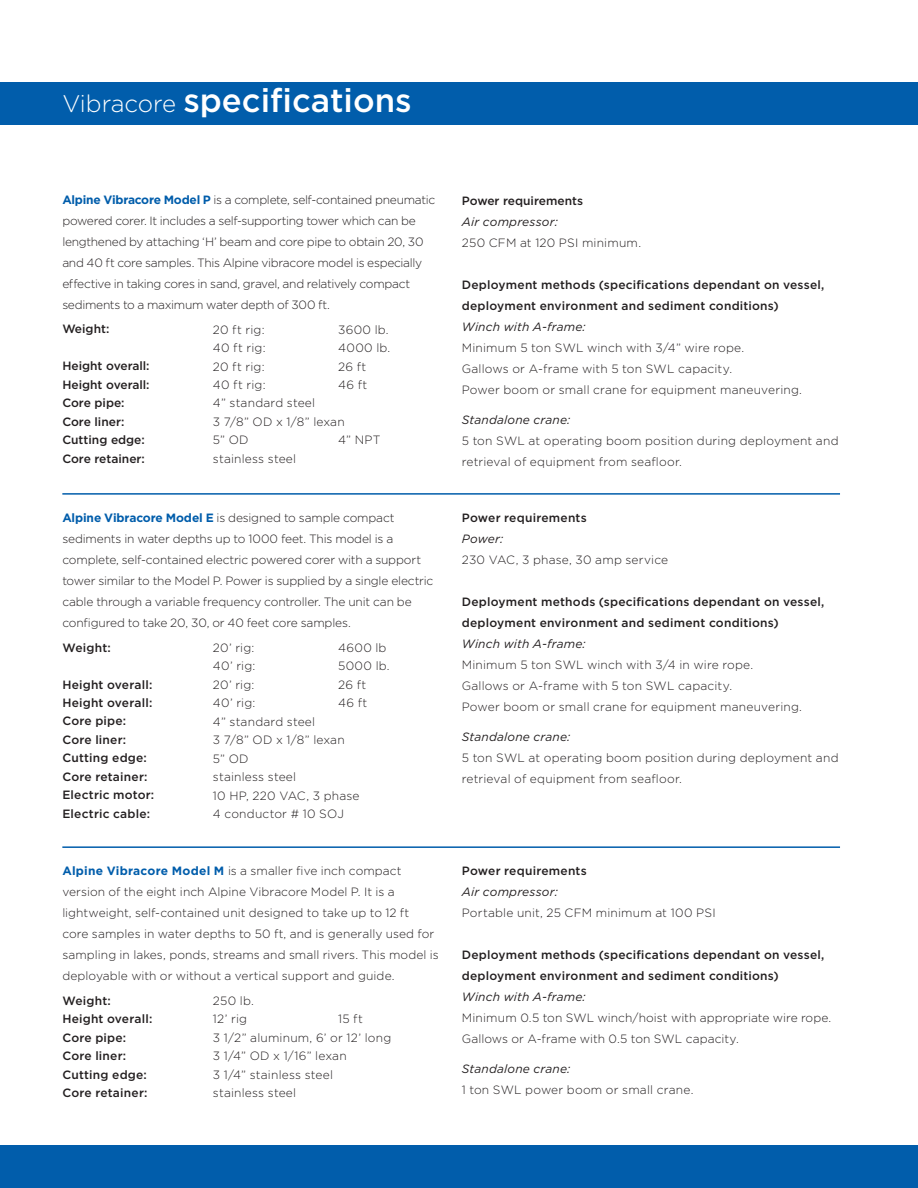
<style>
.page{position:relative;width:918px;height:1188px;background:#fff}
.page>*{position:absolute;margin:0;border:0;box-sizing:border-box;transform-origin:0 0}
.t1{font:500 33px "Gotham HTF";color:#fff}
.t2{font:300 12px/21px "Gotham HTF";letter-spacing:.005em;color:#231f20}
.t3{font:500 12px/21px "Gotham HTF";letter-spacing:.02em;color:#231f20}
.t4{font:300 12px/21px "Gotham HTF";letter-spacing:-.025em;color:#231f20}
.t5{font:300 12px/21px "Gotham HTF";letter-spacing:-.015em;color:#231f20}
.t6{font:italic 12px "Gotham HTF";letter-spacing:.015em;color:#231f20}
.t7{font:500 12px "Gotham HTF";color:#231f20}
.s1{font-weight:300;font-size:24px}
.s2{font-weight:700;color:#015dab}
</style>
<div class="page">
<div style="left:0;top:1145px;width:918px;height:43px;background:#015dab"></div>
<div style="left:0;top:82px;width:918px;height:43px;background:#015dab"></div>
<hr style="left:62px;top:493px;width:778px;height:2px;background:#015dab">
<hr style="left:62px;top:846px;width:778px;height:2px;background:#015dab">
<h1 class="t1" style="left:62px;top:82px;width:351px"><span class="s1">Vibracore</span> specifications</h1>
<p class="t4" style="left:62px;top:189px;width:374px"><span class="s2">Alpine Vibracore Model P</span> is a complete, self-contained pneumatic powered corer. It includes a self-supporting tower which can be lengthened by attaching ‘H’ beam and core pipe to obtain 20, 30 and 40 ft core samples. This Alpine vibracore model is especially effective in taking cores in sand, gravel, and relatively compact sediments to a maximum water depth of 300 ft.</p>
<p class="t3" style="left:62px;top:318px;width:49px">Weight:</p>
<p class="t2" style="left:213px;top:319px;width:53px">20 ft rig:</p>
<p class="t2" style="left:338px;top:319px;width:52px">3600 lb.</p>
<p class="t2" style="left:213px;top:337px;width:54px">40 ft rig:</p>
<p class="t2" style="left:338px;top:337px;width:54px">4000 lb.</p>
<p class="t7" style="left:62px;top:359px;width:89px">Height overall:</p>
<p class="t2" style="left:213px;top:356px;width:53px">20 ft rig:</p>
<p class="t2" style="left:338px;top:356px;width:30px">26 ft</p>
<p class="t7" style="left:62px;top:378px;width:89px">Height overall:</p>
<p class="t2" style="left:213px;top:374px;width:54px">40 ft rig:</p>
<p class="t2" style="left:338px;top:374px;width:31px">46 ft</p>
<p class="t3" style="left:62px;top:392px;width:64px">Core pipe:</p>
<p class="t2" style="left:213px;top:393px;width:104px">4” standard steel</p>
<p class="t3" style="left:62px;top:411px;width:64px">Core liner:</p>
<p class="t2" style="left:213px;top:411px;width:133px">3 7/8” OD x 1/8” lexan</p>
<p class="t7" style="left:62px;top:433px;width:84px">Cutting edge:</p>
<p class="t2" style="left:213px;top:430px;width:37px">5” OD</p>
<p class="t2" style="left:338px;top:430px;width:44px">4” NPT</p>
<p class="t7" style="left:62px;top:452px;width:84px">Core retainer:</p>
<p class="t2" style="left:213px;top:448px;width:85px">stainless steel</p>
<p class="t5" style="left:62px;top:507px;width:373px"><span class="s2">Alpine Vibracore Model E</span> is designed to sample compact sediments in water depths up to 1000 feet. This model is a complete, self-contained electric powered corer with a support tower similar to the Model P. Power is supplied by a single electric cable through a variable frequency controller. The unit can be configured to take 20, 30, or 40 feet core samples.</p>
<p class="t3" style="left:62px;top:637px;width:50px">Weight:</p>
<p class="t2" style="left:213px;top:637px;width:43px">20’ rig:</p>
<p class="t2" style="left:338px;top:637px;width:50px">4600 lb</p>
<p class="t2" style="left:213px;top:655px;width:44px">40’ rig:</p>
<p class="t2" style="left:338px;top:655px;width:53px">5000 lb.</p>
<p class="t3" style="left:62px;top:674px;width:92px">Height overall:</p>
<p class="t2" style="left:213px;top:674px;width:43px">20’ rig:</p>
<p class="t2" style="left:338px;top:674px;width:30px">26 ft</p>
<p class="t3" style="left:62px;top:692px;width:92px">Height overall:</p>
<p class="t2" style="left:213px;top:692px;width:44px">40’ rig:</p>
<p class="t2" style="left:338px;top:692px;width:31px">46 ft</p>
<p class="t3" style="left:62px;top:710px;width:65px">Core pipe:</p>
<p class="t2" style="left:213px;top:711px;width:104px">4” standard steel</p>
<p class="t3" style="left:62px;top:729px;width:65px">Core liner:</p>
<p class="t2" style="left:213px;top:729px;width:133px">3 7/8” OD x 1/8” lexan</p>
<p class="t3" style="left:62px;top:747px;width:86px">Cutting edge:</p>
<p class="t2" style="left:213px;top:748px;width:37px">5” OD</p>
<p class="t3" style="left:62px;top:766px;width:87px">Core retainer:</p>
<p class="t2" style="left:213px;top:766px;width:85px">stainless steel</p>
<p class="t3" style="left:62px;top:784px;width:93px">Electric motor:</p>
<p class="t2" style="left:213px;top:785px;width:148px">10 HP, 220 VAC, 3 phase</p>
<p class="t3" style="left:62px;top:803px;width:89px">Electric cable:</p>
<p class="t2" style="left:213px;top:803px;width:133px">4 conductor # 10 SOJ</p>
<p class="t2" style="left:62px;top:861px;width:378px"><span class="s2">Alpine Vibracore Model M</span> is a smaller five inch compact version of the eight inch Alpine Vibracore Model P. It is a lightweight, self-contained unit designed to take up to 12 ft<br>core samples in water depths to 50 ft, and is generally used for sampling in lakes, ponds, streams and small rivers. This model is deployable with or without a vertical support and guide.</p>
<p class="t3" style="left:62px;top:990px;width:50px">Weight:</p>
<p class="t2" style="left:213px;top:990px;width:42px">250 lb.</p>
<p class="t3" style="left:62px;top:1008px;width:92px">Height overall:</p>
<p class="t2" style="left:213px;top:1009px;width:36px">12’ rig</p>
<p class="t2" style="left:338px;top:1009px;width:26px">15 ft</p>
<p class="t3" style="left:62px;top:1027px;width:65px">Core pipe:</p>
<p class="t2" style="left:213px;top:1027px;width:180px">3 1/2” aluminum, 6’ or 12’ long</p>
<p class="t3" style="left:62px;top:1045px;width:65px">Core liner:</p>
<p class="t2" style="left:213px;top:1046px;width:135px">3 1/4” OD x 1/16” lexan</p>
<p class="t3" style="left:62px;top:1064px;width:86px">Cutting edge:</p>
<p class="t2" style="left:213px;top:1064px;width:122px">3 1/4” stainless steel</p>
<p class="t3" style="left:62px;top:1082px;width:87px">Core retainer:</p>
<p class="t2" style="left:213px;top:1083px;width:85px">stainless steel</p>
<p class="t7" style="left:462px;top:194px;width:123px">Power requirements</p>
<p class="t6" style="left:462px;top:215px;width:98px">Air compressor:</p>
<p class="t2" style="left:462px;top:232px;width:181px">250 CFM at 120 PSI minimum.</p>
<p class="t3" style="left:462px;top:274px;width:364px">Deployment methods (specifications dependant on vessel, deployment environment and sediment conditions)</p>
<p class="t6" style="left:462px;top:320px;width:125px">Winch with A-frame:</p>
<p class="t2" style="left:462px;top:337px;width:342px">Minimum 5 ton SWL winch with 3/4” wire rope.<br>Gallows or A-frame with 5 ton SWL capacity.<br>Power boom or small crane for equipment maneuvering.</p>
<p class="t6" style="left:462px;top:413px;width:110px">Standalone crane:</p>
<p class="t2" style="left:462px;top:430px;width:378px">5 ton SWL at operating boom position during deployment and retrieval of equipment from seafloor.</p>
<p class="t3" style="left:462px;top:507px;width:127px">Power requirements</p>
<p class="t6" style="left:462px;top:532px;width:43px">Power:</p>
<p class="t2" style="left:462px;top:549px;width:208px">230 VAC, 3 phase, 30 amp service</p>
<p class="t3" style="left:462px;top:591px;width:364px">Deployment methods (specifications dependant on vessel, deployment environment and sediment conditions)</p>
<p class="t6" style="left:462px;top:637px;width:125px">Winch with A-frame:</p>
<p class="t2" style="left:462px;top:654px;width:342px">Minimum 5 ton SWL winch with 3/4 in wire rope.<br>Gallows or A-frame with 5 ton SWL capacity.<br>Power boom or small crane for equipment maneuvering.</p>
<p class="t6" style="left:462px;top:730px;width:110px">Standalone crane:</p>
<p class="t2" style="left:462px;top:747px;width:378px">5 ton SWL at operating boom position during deployment and retrieval of equipment from seafloor.</p>
<p class="t3" style="left:462px;top:860px;width:127px">Power requirements</p>
<p class="t6" style="left:462px;top:886px;width:98px">Air compressor:</p>
<p class="t2" style="left:462px;top:903px;width:255px">Portable unit, 25 CFM minimum at 100 PSI</p>
<p class="t3" style="left:462px;top:944px;width:364px">Deployment methods (specifications dependant on vessel, deployment environment and sediment conditions)</p>
<p class="t6" style="left:462px;top:991px;width:125px">Winch with A-frame:</p>
<p class="t2" style="left:462px;top:1008px;width:371px">Minimum 0.5 ton SWL winch/hoist with appropriate wire rope.<br>Gallows or A-frame with 0.5 ton SWL capacity.</p>
<p class="t6" style="left:462px;top:1062px;width:110px">Standalone crane:</p>
<p class="t2" style="left:462px;top:1079px;width:233px">1 ton SWL power boom or small crane.</p>
</div>
